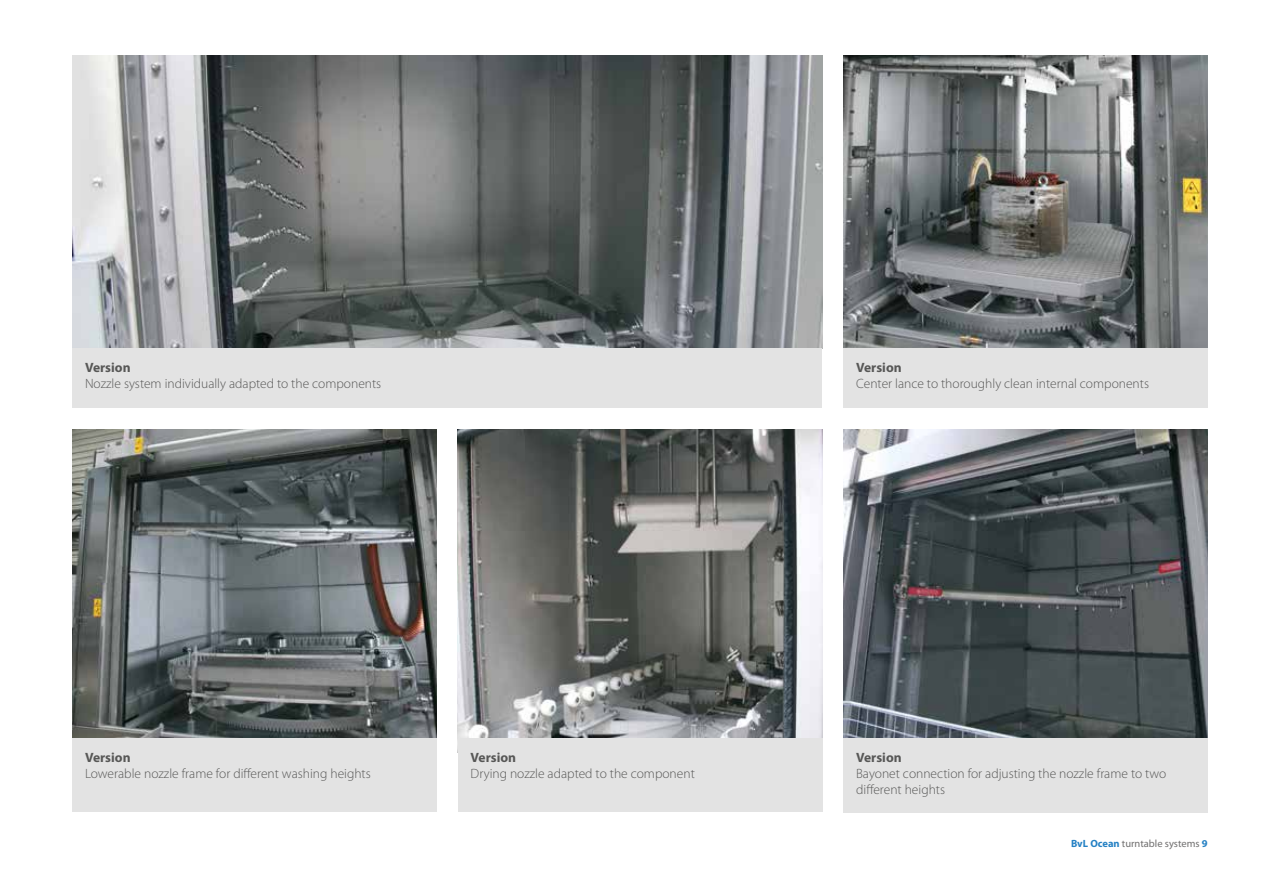
<style>
.page{position:relative;width:1263px;height:893px;background:#fff}
.page>*{position:absolute;margin:0;border:0;box-sizing:border-box;transform-origin:0 0}
.t1{font:300 13.5px/16.2px "Myriad Pro";color:#575756}
.t2{font:700 13.5px "Myriad Pro";color:#575756}
.t3{font:10.5px "Myriad Pro";color:#706f6f}
.s1{font-weight:700;color:#2581c4}
</style>
<div class="page">
<img style="left:72px;top:55px;width:750px;height:294px">
<div style="left:72px;top:349px;width:750px;height:59px;background:#e3e3e3"></div>
<img style="left:458px;top:429px;width:364px;height:309px">
<img style="left:843px;top:429px;width:365px;height:309px">
<div style="left:458px;top:738px;width:364px;height:73px;background:#e3e3e3"></div>
<div style="left:843px;top:738px;width:365px;height:74px;background:#e3e3e3"></div>
<img style="left:843px;top:55px;width:365px;height:293px">
<div style="left:843px;top:349px;width:365px;height:59px;background:#e3e3e3"></div>
<img style="left:72px;top:429px;width:365px;height:309px">
<div style="left:72px;top:738px;width:365px;height:73px;background:#e3e3e3"></div>
<p class="t2" style="left:85px;top:358px;width:47px">Version</p>
<p class="t1" style="left:85px;top:375px;width:298px">Nozzle system individually adapted to the components</p>
<p class="t2" style="left:85px;top:748px;width:47px">Version</p>
<p class="t1" style="left:85px;top:765px;width:287px">Lowerable nozzle frame for different washing heights</p>
<p class="t2" style="left:471px;top:748px;width:47px">Version</p>
<p class="t1" style="left:471px;top:765px;width:226px">Drying nozzle adapted to the component</p>
<p class="t2" style="left:856px;top:358px;width:47px">Version</p>
<p class="t1" style="left:856px;top:375px;width:294px">Center lance to thoroughly clean internal components</p>
<p class="t2" style="left:856px;top:748px;width:47px">Version</p>
<p class="t1" style="left:856px;top:765px;width:312px">Bayonet connection for adjusting the nozzle frame to two different heights</p>
<p class="t3" style="left:1071px;top:837px;width:138px"><span class="s1">BvL Ocean</span> turntable systems <span class="s1">9</span></p>
</div>
